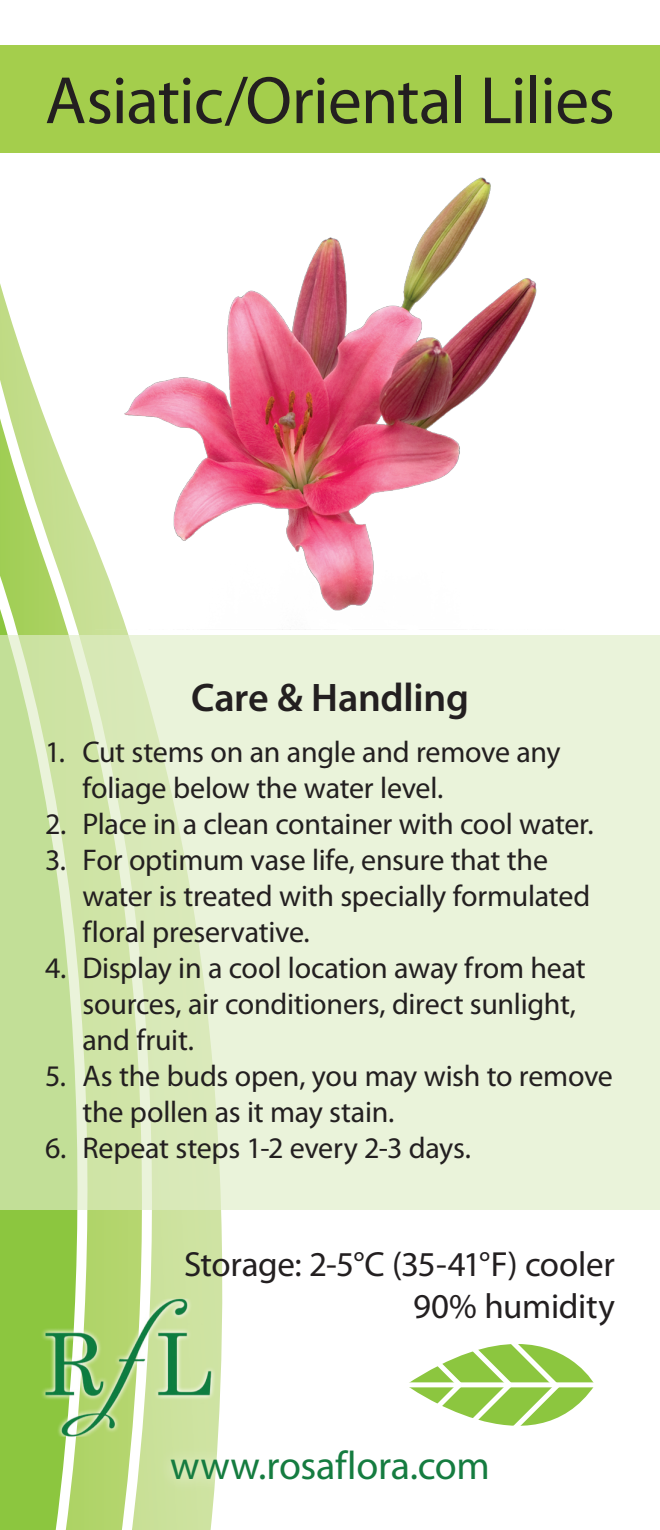
<style>
.page{position:relative;width:660px;height:1530px;background:#fff}
.page>*{position:absolute;margin:0;border:0;box-sizing:border-box;transform-origin:0 0}
.t1{font:67.5px "Myriad Pro";letter-spacing:-.015em;color:#231f20}
.t2{font:40px "Myriad Pro";letter-spacing:-.005em;color:#157c40}
.t3{font:600 40px "Myriad Pro";letter-spacing:-.005em;color:#231f20}
.t4{font:35px/42px "Myriad Pro";letter-spacing:-.01em;color:#231f20;text-align:right}
.t5{font:30px/36px "Myriad Pro";letter-spacing:-.01em;color:#231f20}
</style>
<div class="page">
<div style="left:153px;top:1210px;width:64px;height:320px;background:#cde29f"></div>
<svg style="left:0;top:283px;width:153px;height:1247px"></svg>
<svg style="left:409px;top:1344px;width:185px;height:82px"></svg>
<div style="left:0;top:45px;width:660px;height:108px;background:#a4ce4c"></div>
<img style="left:35px;top:1299px;width:182px;height:140px">
<svg style="left:0;top:635px;width:660px;height:575px;background:#e2efcd"></svg>
<div style="left:154px;top:1433px;width:347px;height:61px;background:#fff;opacity:.75"></div>
<img style="left:96px;top:177px;width:441px;height:453px">
<h1 class="t1" style="left:45px;top:59px;width:571px">Asiatic/Oriental Lilies</h1>
<h2 class="t3" style="left:191px;top:672px;width:279px">Care &amp; Handling</h2>
<p class="t5" style="left:82px;top:734px;width:480px;text-indent:-38px">1. Cut stems on an angle and remove any foliage below the water level.</p>
<p class="t5" style="left:45px;top:806px;width:550px">2. Place in a clean container with cool water.</p>
<p class="t5" style="left:82px;top:842px;width:509px;text-indent:-38px">3. For optimum vase life, ensure that the water is treated with specially formulated floral preservative.</p>
<p class="t5" style="left:82px;top:950px;width:505px;text-indent:-38px">4. Display in a cool location away from heat sources, air conditioners, direct sunlight, and fruit.</p>
<p class="t5" style="left:82px;top:1058px;width:532px;text-indent:-38px">5. As the buds open, you may wish to remove the pollen as it may stain.</p>
<p class="t5" style="left:45px;top:1130px;width:428px">6. Repeat steps 1-2 every 2-3 days.</p>
<p class="t4" style="left:184px;top:1243px;width:432px">Storage: 2-5°C (35-41°F) cooler<br>90% humidity</p>
<h2 class="t2" style="left:170px;top:1441px;width:321px">www.rosaflora.com</h2>
</div>
